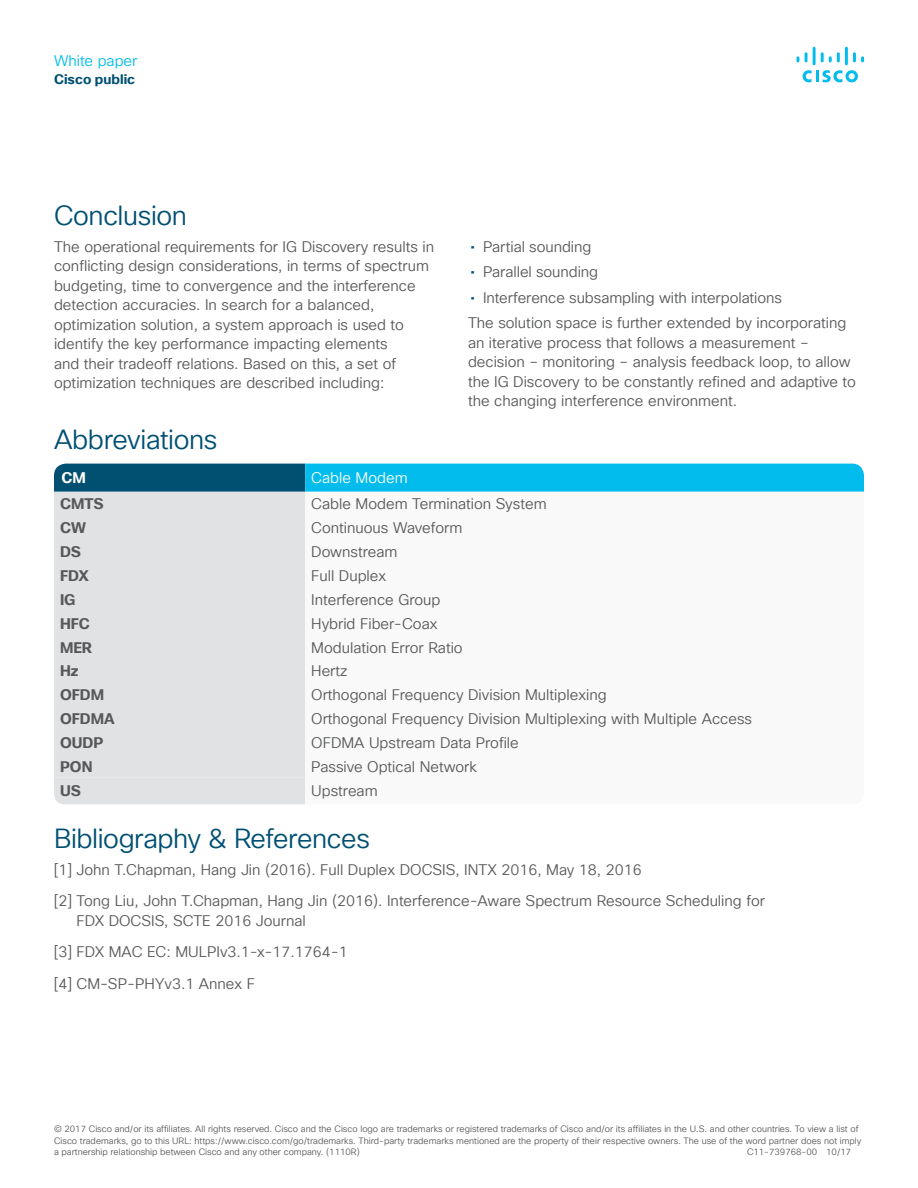
<style>
.page{position:relative;width:918px;height:1188px;background:#fff}
.page>*{position:absolute;margin:0;border:0;box-sizing:border-box;transform-origin:0 0}
.Subhead2_Indigo{font:27px "Cisco Sans TT Light";letter-spacing:-.015em;color:#005073}
.Body{font:15px/19.5px "Cisco Sans TT Light";color:#57585a}
.t1{font:700 15px "Cisco Sans TT";color:#57585a}
.t2{font:15px "Cisco Sans TT Light";color:#01bcec}
.t3{font:15px "Cisco Sans TT Light";color:#fff}
.t4{font:700 15px "Cisco Sans TT";color:#fff}
.t5{font:700 13.5px "Cisco Sans TT";color:#005073}
.t6{font:9px/11.2px "Cisco Sans TT Light";color:#57585a}
.s1{font-family:"Cisco Sans TT";color:#005073}
</style>
<div class="page">
<svg style="left:803px;top:70px;width:55px;height:12px"></svg>
<svg style="left:797px;top:56px;width:2px;height:6px"></svg>
<svg style="left:805px;top:52px;width:3px;height:10px"></svg>
<hr style="left:813px;top:47px;width:3px;height:18px;background:#01bcec">
<svg style="left:821px;top:52px;width:19px;height:10px"></svg>
<hr style="left:845px;top:47px;width:3px;height:18px;background:#01bcec">
<svg style="left:853px;top:52px;width:11px;height:10px"></svg>
<div style="left:54px;top:492px;width:251px;height:286px;background:#e1e2e4"></div>
<svg style="left:54px;top:464px;width:810px;height:28px;background:#059bc6"></svg>
<div style="left:54px;top:778px;width:251px;height:26px;background:#e1e2e4"></div>
<p class="t2" style="left:54px;top:51px;width:85px">White paper</p>
<p class="t5" style="left:54px;top:70px;width:83px">Cisco public</p>
<p class="Subhead2_Indigo" style="left:54px;top:198px;width:135px">Conclusion</p>
<p class="Body" style="left:54px;top:237px;width:382px">The operational requirements for IG Discovery results in conflicting design considerations, in terms of spectrum budgeting, time to convergence and the interference detection accuracies. In search for a balanced, optimization solution, a system approach is used to identify the key performance impacting elements<br>and their tradeoff relations. Based on this, a set of optimization techniques are described including:</p>
<p class="Body" style="left:470px;top:237px;width:122px"><span class="s1">•</span> Partial sounding</p>
<p class="Body" style="left:470px;top:263px;width:129px"><span class="s1">•</span> Parallel sounding</p>
<p class="Body" style="left:470px;top:288px;width:313px"><span class="s1">•</span> Interference subsampling with interpolations</p>
<p class="Body" style="left:468px;top:314px;width:390px">The solution space is further extended by incorporating an iterative process that follows a measurement – decision – monitoring – analysis feedback loop, to allow the IG Discovery to be constantly refined and adaptive to the changing interference environment.</p>
<p class="Subhead2_Indigo" style="left:54px;top:422px;width:165px">Abbreviations</p>
<p class="t4" style="left:62px;top:468px;width:26px">CM</p>
<p class="t3" style="left:311px;top:468px;width:98px">Cable Modem</p>
<p class="t1" style="left:60px;top:494px;width:45px">CMTS</p>
<p class="Body" style="left:311px;top:495px;width:237px">Cable Modem Termination System</p>
<p class="t1" style="left:60px;top:518px;width:27px">CW</p>
<p class="Body" style="left:311px;top:519px;width:153px">Continuous Waveform</p>
<p class="t1" style="left:60px;top:542px;width:22px">DS</p>
<p class="Body" style="left:311px;top:543px;width:88px">Downstream</p>
<p class="t1" style="left:60px;top:566px;width:31px">FDX</p>
<p class="Body" style="left:311px;top:566px;width:77px">Full Duplex</p>
<p class="t1" style="left:60px;top:590px;width:17px">IG</p>
<p class="Body" style="left:311px;top:590px;width:131px">Interference Group</p>
<p class="t1" style="left:60px;top:613px;width:31px">HFC</p>
<p class="Body" style="left:311px;top:614px;width:128px">Hybrid Fiber-Coax</p>
<p class="t1" style="left:60px;top:637px;width:34px">MER</p>
<p class="Body" style="left:311px;top:638px;width:153px">Modulation Error Ratio</p>
<p class="t1" style="left:60px;top:661px;width:20px">Hz</p>
<p class="Body" style="left:311px;top:662px;width:38px">Hertz</p>
<p class="t1" style="left:60px;top:685px;width:46px">OFDM</p>
<p class="Body" style="left:311px;top:686px;width:297px">Orthogonal Frequency Division Multiplexing</p>
<p class="t1" style="left:60px;top:709px;width:56px">OFDMA</p>
<p class="Body" style="left:311px;top:710px;width:442px">Orthogonal Frequency Division Multiplexing with Multiple Access</p>
<p class="t1" style="left:60px;top:733px;width:45px">OUDP</p>
<p class="Body" style="left:311px;top:733px;width:209px">OFDMA Upstream Data Profile</p>
<p class="t1" style="left:60px;top:757px;width:34px">PON</p>
<p class="Body" style="left:311px;top:757px;width:167px">Passive Optical Network</p>
<p class="t1" style="left:60px;top:780px;width:22px">US</p>
<p class="Body" style="left:311px;top:781px;width:68px">Upstream</p>
<p class="Subhead2_Indigo" style="left:54px;top:821px;width:317px">Bibliography &amp; References</p>
<p class="Body" style="left:54px;top:860px;width:589px">[1] John T.Chapman, Hang Jin (2016). Full Duplex DOCSIS, INTX 2016, May 18, 2016</p>
<p class="Body" style="left:76px;top:892px;width:690px;text-indent:-22px">[2] Tong Liu, John T.Chapman, Hang Jin (2016). Interference-Aware Spectrum Resource Scheduling for<br>FDX DOCSIS, SCTE 2016 Journal</p>
<p class="Body" style="left:54px;top:943px;width:295px">[3] FDX MAC EC: MULPIv3.1-x-17.1764-1</p>
<p class="Body" style="left:54px;top:974px;width:203px">[4] CM-SP-PHYv3.1 Annex F</p>
<p class="t6" style="left:54px;top:1124px;width:809px">© 2017 Cisco and/or its affiliates. All rights reserved. Cisco and the Cisco logo are trademarks or registered trademarks of Cisco and/or its affiliates in the U.S. and other countries. To view a list of<br>Cisco trademarks, go to this URL: https://www.cisco.com/go/trademarks. Third-party trademarks mentioned are the property of their respective owners. The use of the word partner does not imply a partnership relationship between Cisco and any other company. (1110R)</p>
<p class="t6" style="left:747px;top:1146px;width:106px">C11-739768-00 10/17</p>
</div>
